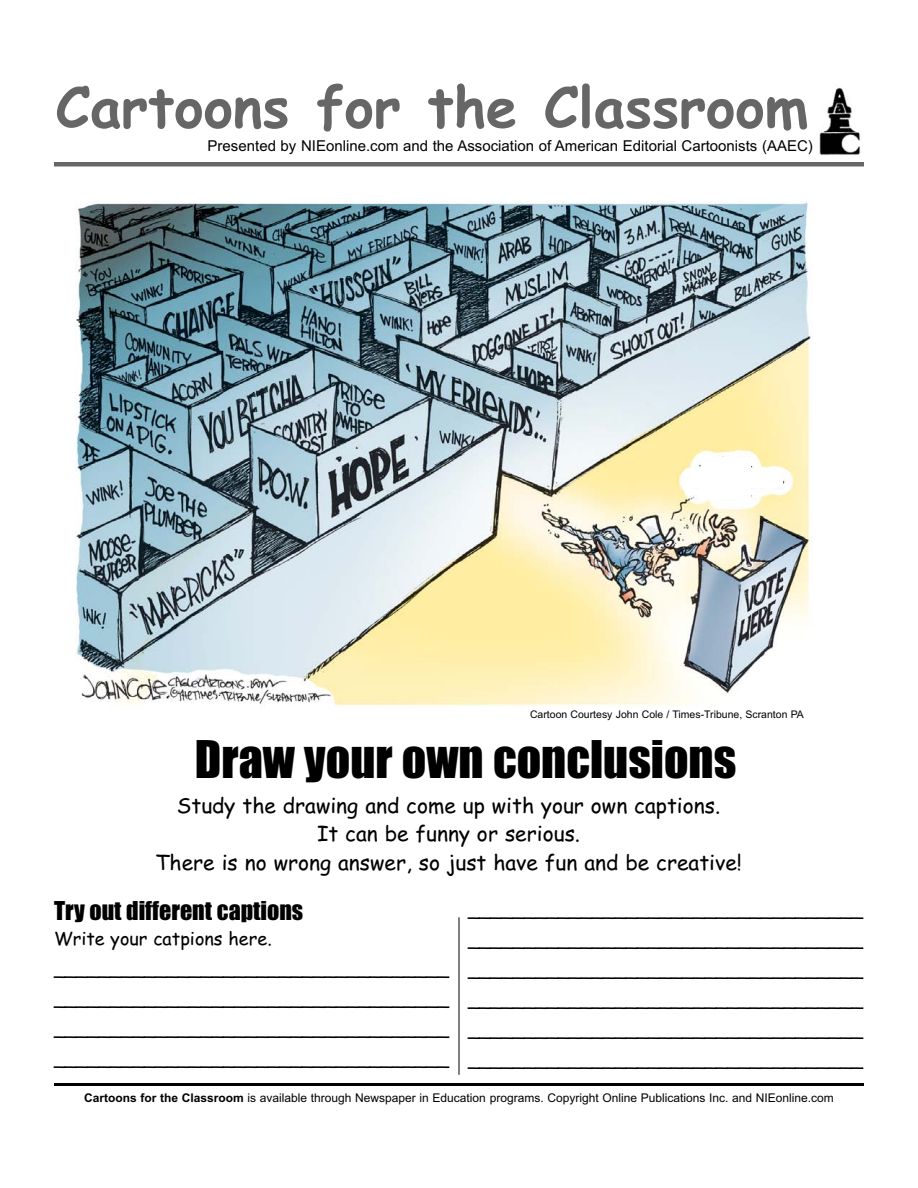
<style>
.page{position:relative;width:918px;height:1188px;background:#fff}
.page>*{position:absolute;margin:0;border:0;box-sizing:border-box;transform-origin:0 0}
.t1{font:700 55.8px "Comic Sans MS";color:#666}
.t2{font:48px "Impact";color:#000}
.t3{font:24px "Impact";color:#000}
.t4{font:21px/28.5px "Comic Sans MS";color:#000;text-align:center}
.t5{font:18px/30px "Comic Sans MS";color:#000}
.t6{font:15px "Arial";color:#000}
.t7{font:12px "Arial";color:#000}
.t8{font:10.5px "Arial";color:#000}
.s1{font-weight:700}
</style>
<div class="page">
<img style="left:819px;top:87px;width:42px;height:68px">
<hr style="left:54px;top:162px;width:810px;height:4px;background:#666">
<hr style="left:54px;top:1083px;width:810px;height:3px;background:#000">
<hr style="left:459px;top:917px;width:1px;height:158px;background:#000">
<img style="left:75px;top:202px;width:736px;height:506px">
<div style="left:701px;top:458px;width:50px;height:42px;background:#fff"></div>
<div style="left:686px;top:469px;width:97px;height:19px;background:#fff"></div>
<h1 class="t1" style="left:56px;top:75px;width:754px">Cartoons for the Classroom</h1>
<p class="t6" style="left:208px;top:137px;width:607px">Presented by NIEonline.com and the Association of American Editorial Cartoonists (AAEC)</p>
<p class="t8" style="left:530px;top:709px;width:275px">Cartoon Courtesy John Cole / Times-Tribune, Scranton PA</p>
<h2 class="t2" style="left:195px;top:734px;width:543px">Draw your own conclusions</h2>
<p class="t4" style="left:155px;top:791px;width:588px">Study the drawing and come up with your own captions.<br>It can be funny or serious.<br>There is no wrong answer, so just have fun and be creative!</p>
<h3 class="t3" style="left:54px;top:898px;width:251px">Try out different captions</h3>
<p class="t5" style="left:54px;top:923px;width:396px">Write your catpions here. ___________________________________ ___________________________________ ___________________________________ ___________________________________</p>
<p class="t5" style="left:468px;top:895px;width:397px;text-align:justify">___________________________________ ___________________________________ ___________________________________ ___________________________________ ___________________________________ ___________________________________</p>
<p class="t7" style="left:84px;top:1091px;width:751px"><span class="s1">Cartoons for the Classroom</span> is available through Newspaper in Education programs. Copyright Online Publications Inc. and NIEonline.com</p>
</div>
